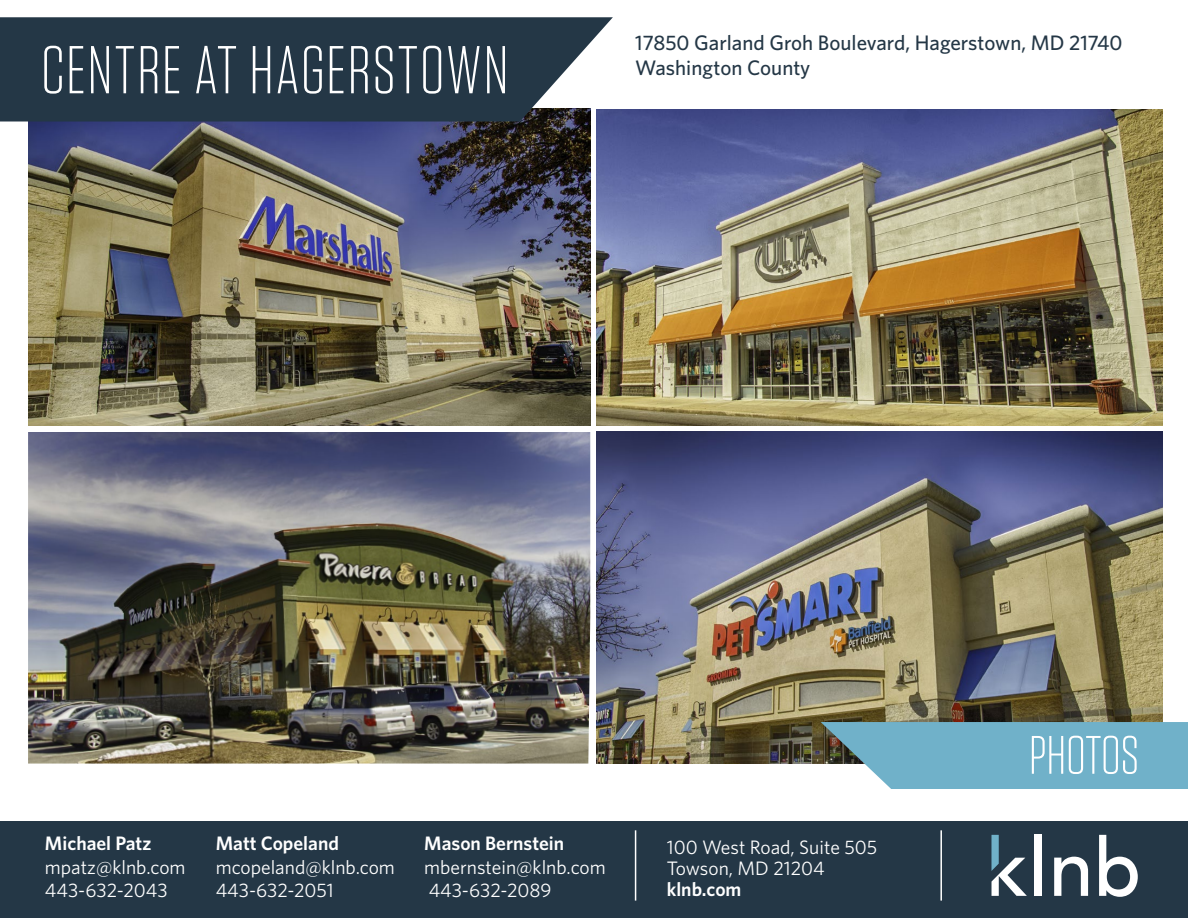
<style>
.page{position:relative;width:1188px;height:918px;background:#fff}
.page>*{position:absolute;margin:0;border:0;box-sizing:border-box;transform-origin:0 0}
.t1{font:300 67.5px "Tungsten";letter-spacing:.02em;color:#fff}
.t2{font:300 54px "Tungsten";color:#fff}
.t3{font:500 21px/25.2px "Whitney";color:#243746}
.t4{font:19.5px/23.4px "Whitney";color:#fff}
.t5{font:600 19.5px "Whitney";color:#fff}
</style>
<div class="page">
<div style="left:0;top:822px;width:1188px;height:96px;background:#243746"></div>
<hr style="left:635px;top:830px;width:1px;height:71px;background:#fff">
<hr style="left:940px;top:830px;width:2px;height:71px;background:#fff">
<svg style="left:991px;top:835px;width:36px;height:61px"></svg>
<div style="left:1035px;top:835px;width:7px;height:61px;background:#fff"></div>
<svg style="left:1054px;top:857px;width:34px;height:39px"></svg>
<svg style="left:1099px;top:835px;width:39px;height:62px"></svg>
<img style="left:28px;top:122px;width:562px;height:304px">
<img style="left:28px;top:432px;width:562px;height:332px">
<img style="left:596px;top:109px;width:566px;height:316px">
<img style="left:596px;top:432px;width:566px;height:332px">
<svg style="left:821px;top:722px;width:367px;height:67px;background:#76b1c6"></svg>
<svg style="left:0;top:17px;width:613px;height:105px;background:#314351"></svg>
<h1 class="t1" style="left:41px;top:39px;width:469px">CENTRE AT HAGERSTOWN</h1>
<p class="t3" style="left:635px;top:31px;width:489px">17850 Garland Groh Boulevard, Hagerstown, MD 21740<br>Washington County</p>
<p class="t5" style="left:45px;top:835px;width:108px">Michael Patz</p>
<p class="t4" style="left:45px;top:856px;width:142px">mpatz@klnb.com<br>443-632-2043</p>
<p class="t5" style="left:216px;top:835px;width:125px">Matt Copeland</p>
<p class="t4" style="left:216px;top:856px;width:181px">mcopeland@klnb.com<br>443-632-2051</p>
<p class="t5" style="left:424px;top:835px;width:141px">Mason Bernstein</p>
<p class="t4" style="left:424px;top:856px;width:183px">mbernstein@klnb.com<br>443-632-2089</p>
<p class="t4" style="left:667px;top:838px;width:212px;line-height:21px">100 West Road, Suite 505<br>Towson, MD 21204</p>
<p class="t5" style="left:667px;top:881px;width:76px">klnb.com</p>
<h2 class="t2" style="left:1029px;top:731px;width:112px">PHOTOS</h2>
</div>
